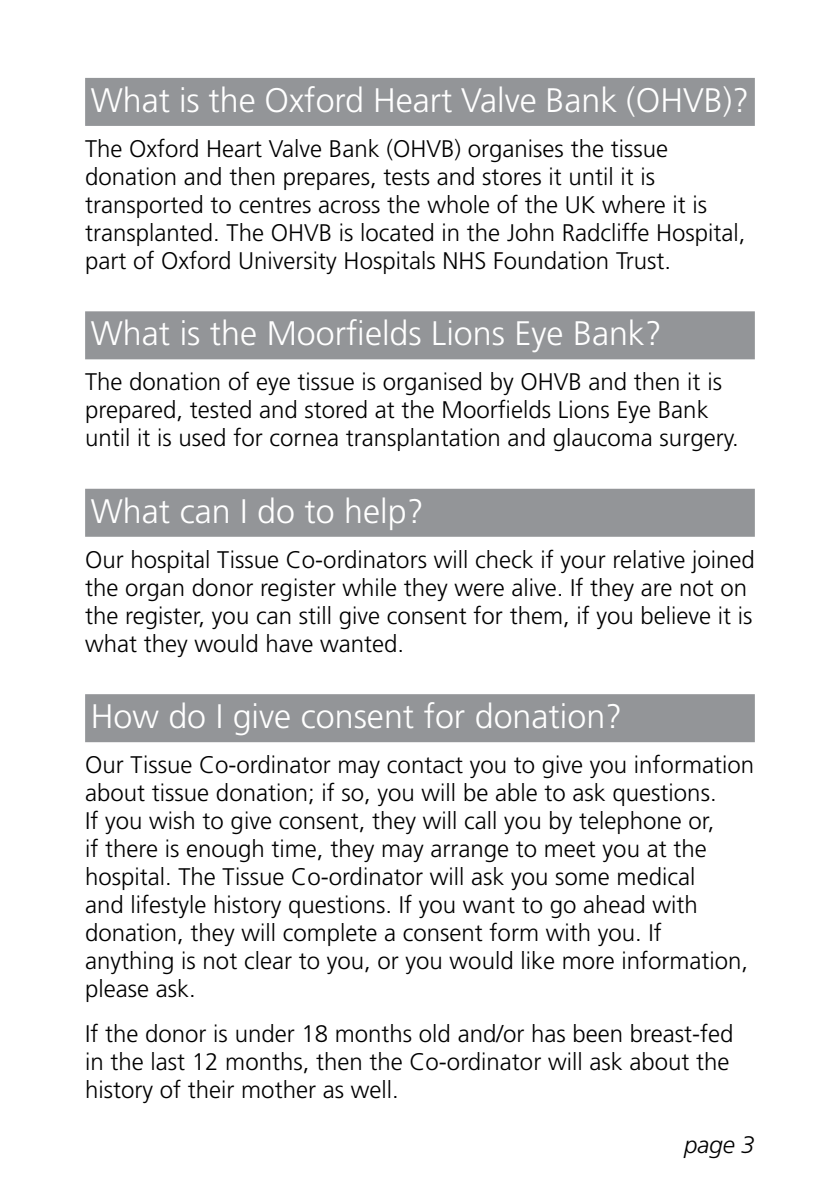
<style>
.page{position:relative;width:840px;height:1191px;background:#fff}
.page>*{position:absolute;margin:0;border:0;box-sizing:border-box;transform-origin:0 0}
.t1{font:300 34px "Frutiger";color:#fff}
.t2{font:300 24px/28px "Frutiger";color:#000}
.t3{font:italic 300 24px "Frutiger";color:#000}
</style>
<div class="page">
<div style="left:85px;top:78px;width:669px;height:48px;background:#939598"></div>
<div style="left:85px;top:311px;width:669px;height:48px;background:#939598"></div>
<div style="left:85px;top:489px;width:669px;height:48px;background:#939598"></div>
<div style="left:85px;top:694px;width:669px;height:48px;background:#939598"></div>
<h1 class="t1" style="left:91px;top:81px;width:659px">What is the Oxford Heart Valve Bank (OHVB)?</h1>
<p class="t2" style="left:85px;top:134px;width:661px">The Oxford Heart Valve Bank (OHVB) organises the tissue donation and then prepares, tests and stores it until it is transported to centres across the whole of the UK where it is transplanted. The OHVB is located in the John Radcliffe Hospital, part of Oxford University Hospitals NHS Foundation Trust.</p>
<h1 class="t1" style="left:91px;top:314px;width:572px">What is the Moorfields Lions Eye Bank?</h1>
<p class="t2" style="left:85px;top:368px;width:654px">The donation of eye tissue is organised by OHVB and then it is prepared, tested and stored at the Moorfields Lions Eye Bank until it is used for cornea transplantation and glaucoma surgery.</p>
<h1 class="t1" style="left:91px;top:491px;width:334px">What can I do to help?</h1>
<p class="t2" style="left:85px;top:545px;width:670px">Our hospital Tissue Co-ordinators will check if your relative joined the organ donor register while they were alive. If they are not on the register, you can still give consent for them, if you believe it is what they would have wanted.</p>
<h1 class="t1" style="left:91px;top:697px;width:532px">How do I give consent for donation?</h1>
<p class="t2" style="left:85px;top:750px;width:670px">Our Tissue Co-ordinator may contact you to give you information about tissue donation; if so, you will be able to ask questions.<br>If you wish to give consent, they will call you by telephone or,<br>if there is enough time, they may arrange to meet you at the hospital. The Tissue Co-ordinator will ask you some medical<br>and lifestyle history questions. If you want to go ahead with donation, they will complete a consent form with you. If anything is not clear to you, or you would like more information, please ask.</p>
<p class="t2" style="left:85px;top:1019px;width:649px">If the donor is under 18 months old and/or has been breast-fed in the last 12 months, then the Co-ordinator will ask about the history of their mother as well.</p>
<p class="t3" style="left:683px;top:1131px;width:72px">page 3</p>
</div>
